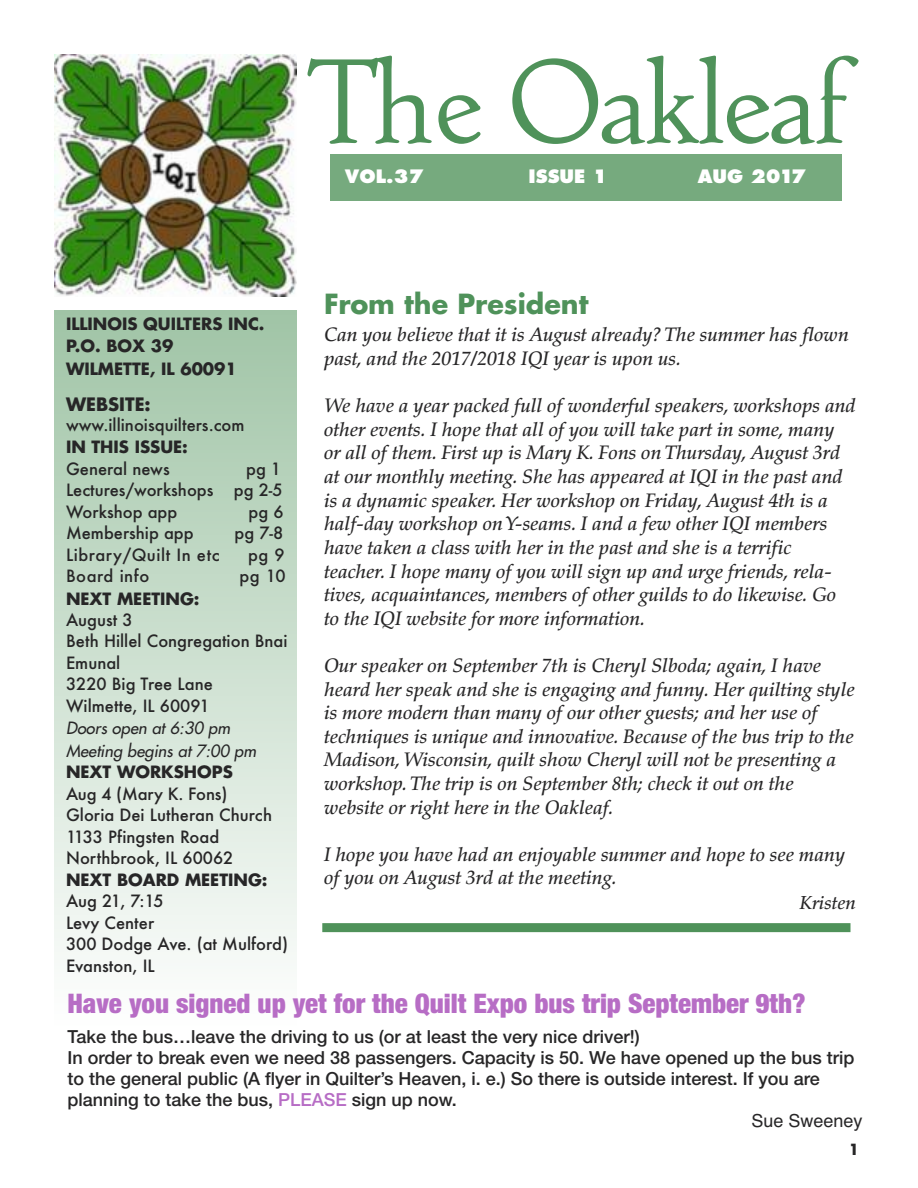
<style>
.page{position:relative;width:918px;height:1188px;background:#fff}
.page>*{position:absolute;margin:0;border:0;box-sizing:border-box;transform-origin:0 0}
.t1{font:120px "Zilvertype Pro";letter-spacing:-.025em;color:#4f925a}
.t2{font:900 condensed 27px "Helvetica Neue";color:#b76dc5}
.t3{font:700 27px "Futura";color:#4f925a}
.t4{font:italic 500 19.5px/23.5px "Palatino";color:#272627}
.t5{font:italic 500 18.75px "Palatino";color:#272627}
.t6{font:500 18px/21px "Helvetica Neue";color:#272627}
.t7{font:800 18px "Futura";color:#fff}
.t8{font:18px "Helvetica";color:#272627}
.t9{font:700 18px "Futura";color:#272627}
.t10{font:500 16.5px/21.5px "Futura";color:#272627}
.t11{font:700 16.5px/22.4px "Futura";color:#272627}
.t12{font:italic 16.5px/22.5px "Futura";letter-spacing:.005em;color:#272627}
.t13{font:500 16.5px "Futura";letter-spacing:.03em;color:#272627}
.t14{font:700 15px "Futura";color:#272627}
.s1{color:#b76dc5}
</style>
<div class="page">
<div style="left:54px;top:310px;width:243px;height:716px;background:linear-gradient(to bottom,#a0c4a6,#fefefe)"></div>
<img style="left:54px;top:54px;width:243px;height:243px">
<div style="left:330px;top:154px;width:512px;height:47px;background:#76aa7e"></div>
<div style="left:322px;top:923px;width:528px;height:9px;background:#4f925a"></div>
<h1 class="t1" style="left:308px;top:57px;width:542px">The Oakleaf</h1>
<p class="t7" style="left:345px;top:168px;width:80px">VOL.37</p>
<p class="t7" style="left:529px;top:168px;width:81px">ISSUE 1</p>
<p class="t7" style="left:698px;top:168px;width:110px">AUG 2017</p>
<p class="t11" style="left:66px;top:314px;width:200px">ILLINOIS QUILTERS INC.<br>P.O. BOX 39<br>WILMETTE, IL 60091</p>
<p class="t9" style="left:66px;top:396px;width:86px">WEBSITE:</p>
<p class="t10" style="left:66px;top:414px;width:180px">www.illinoisquilters.com</p>
<p class="t11" style="left:66px;top:437px;width:123px">IN THIS ISSUE:</p>
<p class="t10" style="left:66px;top:458px;width:105px">General news</p>
<p class="t10" style="left:66px;top:458px;width:218px;text-align:justify;text-indent:180px">pg 1<br>Lectures/workshops pg 2-5<br>Workshop app</p>
<p class="t10" style="left:249px;top:502px;width:37px">pg 6</p>
<p class="t10" style="left:66px;top:523px;width:129px">Membership app</p>
<p class="t10" style="left:234px;top:523px;width:50px">pg 7-8</p>
<p class="t13" style="left:66px;top:546px;width:155px">Library/Quilt In etc</p>
<p class="t10" style="left:248px;top:544px;width:38px">pg 9</p>
<p class="t13" style="left:66px;top:567px;width:85px">Board info</p>
<p class="t10" style="left:239px;top:566px;width:48px">pg 10</p>
<p class="t11" style="left:66px;top:589px;width:135px">NEXT MEETING:</p>
<p class="t10" style="left:66px;top:610px;width:223px">August 3<br>Beth Hillel Congregation Bnai<br>Emunal<br>3220 Big Tree Lane<br>Wilmette, IL 60091</p>
<p class="t12" style="left:66px;top:718px;width:192px">Doors open at 6:30 pm<br>Meeting begins at 7:00 pm</p>
<p class="t11" style="left:66px;top:762px;width:168px">NEXT WORKSHOPS</p>
<p class="t10" style="left:66px;top:784px;width:208px">Aug 4 (Mary K. Fons)<br>Gloria Dei Lutheran Church<br>1133 Pfingsten Road<br>Northbrook, IL 60062</p>
<p class="t11" style="left:66px;top:870px;width:203px">NEXT BOARD MEETING:</p>
<p class="t10" style="left:66px;top:891px;width:224px">Aug 21, 7:15<br>Levy Center<br>300 Dodge Ave. (at Mulford)<br>Evanston, IL</p>
<h2 class="t3" style="left:324px;top:292px;width:266px">From the President</h2>
<p class="t4" style="left:324px;top:325px;width:526px">Can you believe that it is August already? The summer has flown past, and the 2017/2018 IQI year is upon us.</p>
<p class="t4" style="left:324px;top:396px;width:533px">We have a year packed full of wonderful speakers, workshops and other events. I hope that all of you will take part in some, many or all of them. First up is Mary K. Fons on Thursday, August 3rd at our monthly meeting. She has appeared at IQI in the past and is a dynamic speaker. Her workshop on Friday, August 4th is a half-day workshop onY-seams. I and a few other IQI members have taken a class with her in the past and she is a terrific teacher. I hope many of you will sign up and urge friends, rela&shy;tives, acquaintances, members of other guilds to do likewise. Go to the IQI website for more information.</p>
<p class="t4" style="left:324px;top:656px;width:532px">Our speaker on September 7th is Cheryl Slboda; again, I have heard her speak and she is engaging and funny. Her quilting style is more modern than many of our other guests; and her use of techniques is unique and innovative. Because of the bus trip to the Madison,Wisconsin, quilt show Cheryl will not be presenting a workshop.The trip is on September 8th; check it out on the website or right here in the Oakleaf.</p>
<p class="t4" style="left:324px;top:845px;width:523px">I hope you have had an enjoyable summer and hope to see many of you on August 3rd at the meeting.</p>
<p class="t5" style="left:800px;top:895px;width:57px">Kristen</p>
<h2 class="t2" style="left:68px;top:987px;width:740px">Have you signed up yet for the Quilt Expo bus trip September 9th?</h2>
<p class="t6" style="left:67px;top:1026px;width:789px">Take the bus…leave the driving to us (or at least the very nice driver!)<br>In order to break even we need 38 passengers. Capacity is 50. We have opened up the bus trip to the general public (A flyer in Quilter’s Heaven, i. e.) So there is outside interest. If you are planning to take the bus, <span class="s1">PLEASE</span> sign up now.</p>
<p class="t8" style="left:751px;top:1110px;width:113px">Sue Sweeney</p>
<p class="t14" style="left:849px;top:1143px;width:12px">1</p>
</div>
